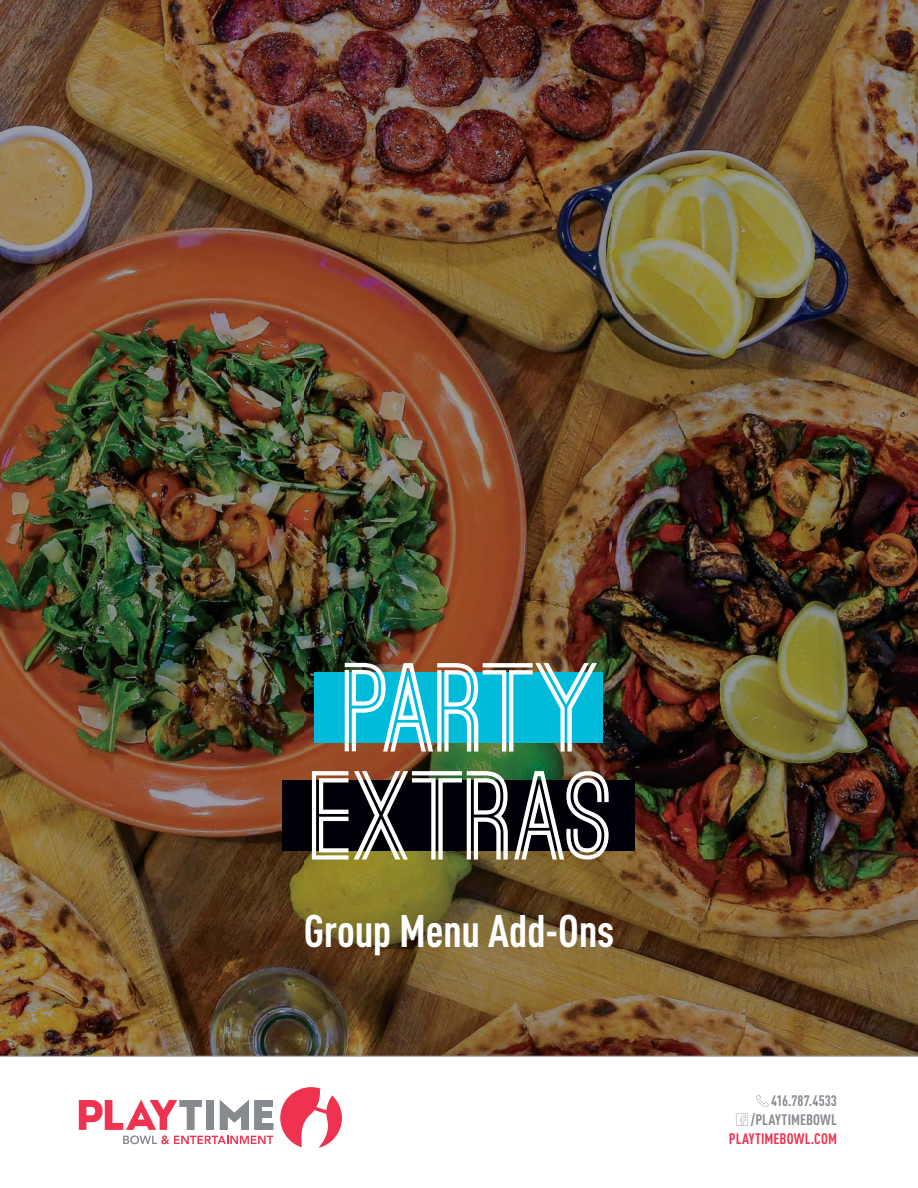
<style>
.page{position:relative;width:918px;height:1188px;background:#fff}
.page>*{position:absolute;margin:0;border:0;box-sizing:border-box;transform-origin:0 0}
.t1{font:700 120px/108px "Ostrich Sans";letter-spacing:-.025em;color:#fff}
.t2{font:700 condensed 45px "DIN Pro";letter-spacing:-.005em;color:#fff}
.t3{font:700 condensed 15px/18.8px "DIN Pro";letter-spacing:.005em;color:#878a8f;text-align:right}
.t4{font:700 condensed 15px "DIN Pro";letter-spacing:.005em;color:#ee324f}
</style>
<div class="page">
<svg style="left:756px;top:1095px;width:13px;height:12px"></svg>
<svg style="left:736px;top:1113px;width:12px;height:13px"></svg>
<svg style="left:280px;top:1087px;width:62px;height:61px"></svg>
<svg style="left:79px;top:1100px;width:194px;height:44px"></svg>
<img style="left:0;top:0;width:918px;height:1055px">
<div style="left:315px;top:672px;width:288px;height:70px;background:#00bcda"></div>
<div style="left:283px;top:780px;width:352px;height:71px;background:#000009"></div>
<h1 class="t1" style="left:312px;top:662px;width:304px">PARTY<br>EXTRAS</h1>
<h2 class="t2" style="left:304px;top:915px;width:312px">Group Menu Add-Ons</h2>
<p class="t3" style="left:751px;top:1093px;width:88px">416.787.4533 /PLAYTIMEBOWL</p>
<p class="t4" style="left:729px;top:1133px;width:110px">PLAYTIMEBOWL.COM</p>
</div>
